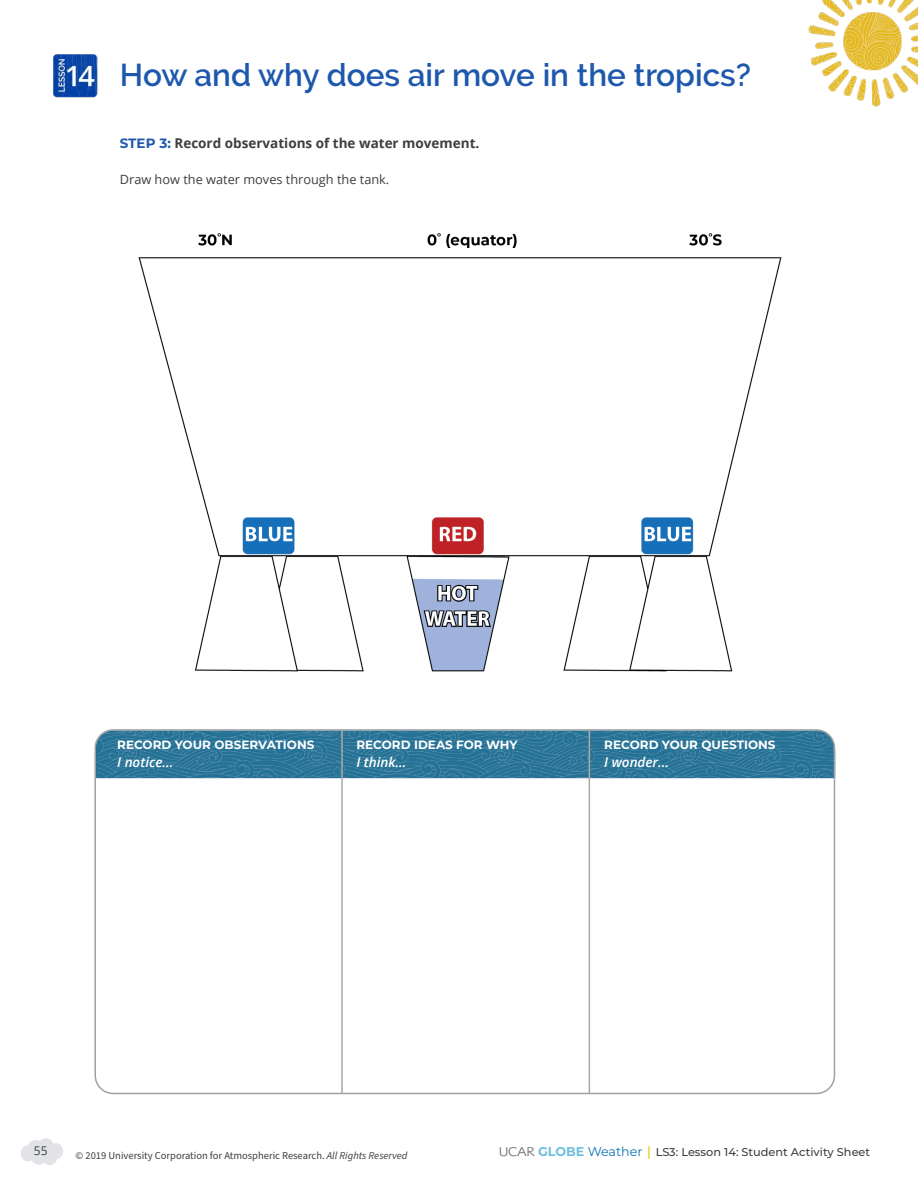
<style>
.page{position:relative;width:918px;height:1188px;background:#fff}
.page>*{position:absolute;margin:0;border:0;box-sizing:border-box;transform-origin:0 0}
.t1{font:600 31.5px "Raleway";color:#1e58ad}
.t2{font:700 13.5px "Open Sans";color:#3e3e3f}
.t3{font:italic 600 13.5px "Open Sans";color:#fff}
.t4{font:12.75px "Open Sans";color:#3e3e3f}
.t5{font:700 12px "Montserrat";color:#fff}
.t6{font:12px "Open Sans";color:#3e3e3f}
.t7{font:500 11.25px "Montserrat";color:#3e3e3f}
.t8{font:10.5px "Source Sans Pro";color:#3e3e3f}
.s1{font-family:"Montserrat";color:#1e58ad}
.s2{font-style:italic}
.s3{font-weight:700;font-size:12.75px;color:#6ebfdd}
.s4{font-weight:400;font-size:12.75px;color:#0973b4}
.s5{font-family:"Open Sans";font-weight:800;font-size:12.75px;color:#ebd150}
</style>
<div class="page">
<svg style="left:500px;top:1147px;width:35px;height:9px"></svg>
<svg style="left:21px;top:1138px;width:42px;height:27px"></svg>
<img style="left:53px;top:54px;width:44px;height:43px">
<img style="left:808px;top:0;width:110px;height:106px">
<img style="left:97px;top:732px;width:738px;height:46px">
<hr style="left:589px;top:729px;width:1px;height:364px;background:#aba9a6">
<hr style="left:341px;top:729px;width:2px;height:364px;background:#aba9a6">
<div style="left:94px;top:729px;width:741px;height:365px;border:2px solid #a0a1a5;border-radius:18px"></div>
<img style="left:138px;top:233px;width:644px;height:439px">
<h2 class="t1" style="left:120px;top:57px;width:633px">How and why does air move in the tropics?</h2>
<h3 class="t2" style="left:120px;top:134px;width:361px"><span class="s1">STEP 3:</span> Record observations of the water movement.</h3>
<p class="t4" style="left:120px;top:171px;width:271px">Draw how the water moves through the tank.</p>
<p class="t5" style="left:117px;top:736px;width:199px">RECORD YOUR OBSERVATIONS</p>
<p class="t3" style="left:117px;top:753px;width:58px">I notice...</p>
<p class="t5" style="left:356px;top:736px;width:163px">RECORD IDEAS FOR WHY</p>
<p class="t3" style="left:356px;top:753px;width:52px">I think...</p>
<p class="t5" style="left:604px;top:736px;width:173px">RECORD YOUR QUESTIONS</p>
<p class="t3" style="left:604px;top:753px;width:66px">I wonder...</p>
<p class="t6" style="left:34px;top:1143px;width:15px">55</p>
<p class="t8" style="left:76px;top:1148px;width:333px">© 2019 University Corporation for Atmospheric Research. <span class="s2">All Rights Reserved</span></p>
<p class="t7" style="left:538px;top:1144px;width:334px"><span class="s3">GLOBE</span> <span class="s4">Weather</span> <span class="s5">|</span> LS3: Lesson 14: Student Activity Sheet</p>
</div>
